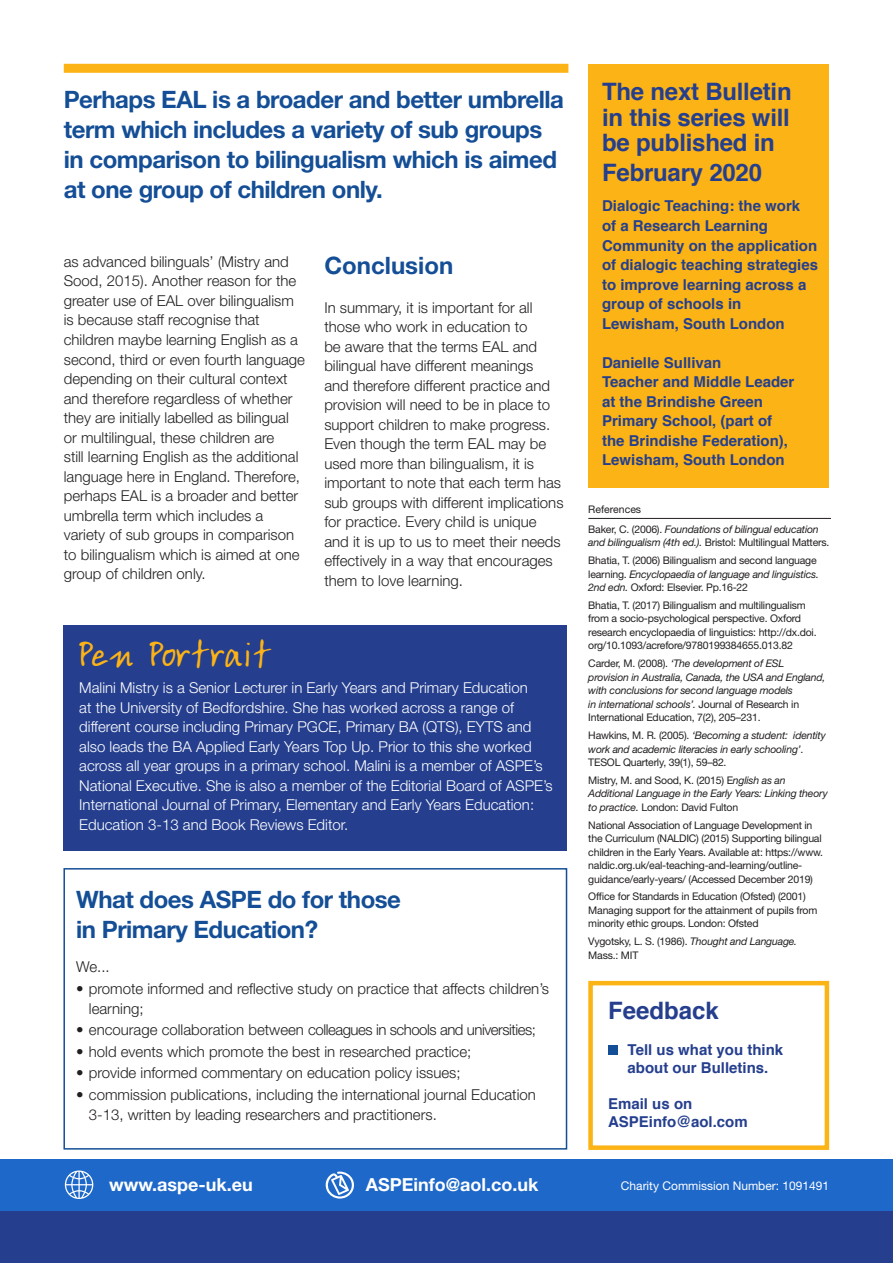
<style>
.page{position:relative;width:893px;height:1263px;background:#fff}
.page>*{position:absolute;margin:0;border:0;box-sizing:border-box;transform-origin:0 0}
.t1{font:37.2px "Ardleys Hand";color:#fbb316}
.t2{font:700 24px/30px "Helvetica Neue";letter-spacing:-.02em;color:#144e96}
.t3{font:700 24px "Helvetica";letter-spacing:-.01em;color:#253f8e}
.t4{font:700 24px "Helvetica Neue";color:#144e96}
.t5{font:700 18px "Helvetica Neue";color:#fff}
.t6{font:300 15px/19.5px "Helvetica Neue";color:#231f20}
.t7{font:300 15px/19.5px "Helvetica Neue";color:#fff}
.t8{font:700 15px/19.5px "Helvetica";color:#253f8e}
.t9{font:300 15px "Helvetica Neue";letter-spacing:-.03em;color:#231f20}
.t10{font:12px "Helvetica Neue";color:#fff}
.t11{font:10.5px/13.5px "Helvetica Neue";letter-spacing:-.02em;color:#231f20}
.t12{font:italic 10.5px/13.5px "Helvetica Neue";letter-spacing:-.02em;color:#231f20}
.t13{font:10.5px "Helvetica Neue";color:#231f20}
.s1{font-style:normal}
.s2{font-style:italic}
</style>
<div class="page">
<div style="left:64px;top:64px;width:504px;height:9px;background:#fbb316"></div>
<div style="left:588px;top:64px;width:241px;height:424px;background:#fbb316"></div>
<div style="left:0;top:1209px;width:893px;height:54px;background:#253f8e"></div>
<div style="left:0;top:1159px;width:893px;height:51px;background:#1e68c9"></div>
<svg style="left:65px;top:1170px;width:28px;height:29px"></svg>
<svg style="left:325px;top:1171px;width:29px;height:27px"></svg>
<div style="left:63px;top:625px;width:504px;height:226px;background:#253f8e"></div>
<hr style="left:588px;top:518px;width:243px;height:1px;background:#231f20">
<div style="left:63px;top:868px;width:504px;height:281px;border:2px solid #144e96"></div>
<div style="left:588px;top:981px;width:241px;height:169px;border:4px solid #fbb316"></div>
<div style="left:608px;top:1045px;width:9px;height:10px;background:#144e96"></div>
<p class="t2" style="left:64px;top:84px;width:502px">Perhaps EAL is a broader and better umbrella term which includes a variety of sub groups in comparison to bilingualism which is aimed at one group of children only.</p>
<p class="t6" style="left:64px;top:252px;width:243px">as advanced bilinguals’ (Mistry and Sood, 2015). Another reason for the greater use of EAL over bilingualism is because staff recognise that children maybe learning English as a second, third or even fourth language depending on their cultural context and therefore regardless of whether they are initially labelled as bilingual or multilingual, these children are<br>still learning English as the additional language here in England. Therefore, perhaps EAL is a broader and better umbrella term which includes a variety of sub groups in comparison to bilingualism which is aimed at one group of children only.</p>
<p class="t4" style="left:324px;top:250px;width:130px">Conclusion</p>
<p class="t6" style="left:324px;top:297px;width:241px">In summary, it is important for all those who work in education to<br>be aware that the terms EAL and bilingual have different meanings<br>and therefore different practice and provision will need to be in place to support children to make progress.<br>Even though the term EAL may be used more than bilingualism, it is important to note that each term has sub groups with different implications for practice. Every child is unique and it is up to us to meet their needs effectively in a way that encourages them to love learning.</p>
<p class="t1" style="left:76px;top:631px;width:197px">Pen Portrait</p>
<p class="t7" style="left:79px;top:678px;width:475px">Malini Mistry is a Senior Lecturer in Early Years and Primary Education<br>at the University of Bedfordshire. She has worked across a range of different course including Primary PGCE, Primary BA (QTS), EYTS and also leads the BA Applied Early Years Top Up. Prior to this she worked across all year groups in a primary school. Malini is a member of ASPE’s National Executive. She is also a member of the Editorial Board of ASPE’s International Journal of Primary, Elementary and Early Years Education:<br>Education 3-13 and Book Reviews Editor.</p>
<p class="t2" style="left:76px;top:884px;width:326px">What does ASPE do for those</p>
<p class="t2" style="left:76px;top:914px;width:243px">in Primary Education?</p>
<p class="t6" style="left:76px;top:957px;width:35px">We...</p>
<p class="t6" style="left:89px;top:979px;width:462px;text-indent:-13px">• promote informed and reflective study on practice that affects children’s learning;</p>
<p class="t9" style="left:76px;top:1021px;width:461px">• encourage collaboration between colleagues in schools and universities;</p>
<p class="t6" style="left:76px;top:1041px;width:397px">• hold events which promote the best in researched practice;</p>
<p class="t6" style="left:76px;top:1063px;width:386px">• provide informed commentary on education policy issues;</p>
<p class="t6" style="left:89px;top:1085px;width:448px;text-indent:-13px">• commission publications, including the international journal Education<br>3-13, written by leading researchers and practitioners.</p>
<p class="t3" style="left:602px;top:73px;width:191px">The next Bulletin</p>
<p class="t3" style="left:602px;top:98px;width:189px">in this series will</p>
<p class="t3" style="left:602px;top:124px;width:174px">be published in</p>
<p class="t3" style="left:602px;top:154px;width:161px">February 2020</p>
<p class="t8" style="left:602px;top:197px;width:217px">Dialogic Teaching: the work of a Research Learning<br>Community on the application of dialogic teaching strategies to improve learning across a group of schools in<br>Lewisham, South London</p>
<p class="t8" style="left:602px;top:353px;width:121px">Danielle Sullivan</p>
<p class="t8" style="left:602px;top:372px;width:194px">Teacher and Middle Leader at the Brindishe Green<br>Primary School, (part of the Brindishe Federation),<br>Lewisham, South London</p>
<p class="t13" style="left:588px;top:503px;width:54px">References</p>
<p class="t12" style="left:588px;top:522px;width:243px"><span class="s1">Baker, C. (2006).</span> Foundations of bilingual education and bilingualism (4th ed.). <span class="s1">Bristol: Multilingual Matters.</span></p>
<p class="t11" style="left:588px;top:554px;width:232px">Bhatia, T. (2006) Bilingualism and second language learning. <span class="s2">Encyclopaedia of language and linguistics.<br>2nd edn.</span> Oxford: Elsevier. Pp.16-22</p>
<p class="t11" style="left:588px;top:598px;width:230px">Bhatia, T. (2017) Bilingualism and multilingualism from a socio-psychological perspective. Oxford research encyclopaedia of linguistics: http://dx.doi. org/10.1093/acrefore/9780199384655.013.82</p>
<p class="t12" style="left:588px;top:656px;width:239px"><span class="s1">Carder, M. (2008).</span> ‘The development of ESL provision in Australia, Canada, the USA and England, with conclusions for second language models<br>in international schools’. <span class="s1">Journal of Research in International Education, 7(2), 205–231.</span></p>
<p class="t12" style="left:588px;top:728px;width:239px"><span class="s1">Hawkins, M. R. (2005).</span> ‘Becoming a student: identity work and academic literacies in early schooling’<span class="s1">.<br>TESOL Quarterly, 39(1), 59–82.</span></p>
<p class="t12" style="left:588px;top:773px;width:241px"><span class="s1">Mistry, M. and Sood, K. (2015) E</span>nglish as an<br>Additional Language in the Early Years: Linking theory to practice. <span class="s1">London: David Fulton</span></p>
<p class="t11" style="left:588px;top:818px;width:236px">National Association of Language Development in the Curriculum (NALDIC) (2015) Supporting bilingual children in the Early Years. Available at: https://www. naldic.org.uk/eal-teaching-and-learning/outline&shy;guidance/early-years/ (Accessed December 2019)</p>
<p class="t11" style="left:588px;top:890px;width:230px">Office for Standards in Education (Ofsted) (2001)<br>Managing support for the attainment of pupils from minority ethic groups. London: Ofsted</p>
<p class="t11" style="left:588px;top:934px;width:210px">Vygotsky, L. S. (1986). <span class="s2">Thought and Language.<br></span>Mass.: MIT</p>
<p class="t3" style="left:608px;top:991px;width:112px">Feedback</p>
<p class="t8" style="left:628px;top:1040px;width:157px;line-height:18px">Tell us what you think about our Bulletins.</p>
<p class="t8" style="left:608px;top:1094px;width:141px;line-height:18px">Email us on<br>ASPEinfo@aol.com</p>
<p class="t5" style="left:109px;top:1173px;width:145px">www.aspe-uk.eu</p>
<p class="t5" style="left:366px;top:1173px;width:174px">ASPEinfo@aol.co.uk</p>
<p class="t10" style="left:621px;top:1178px;width:210px">Charity Commission Number: 1091491</p>
</div>
